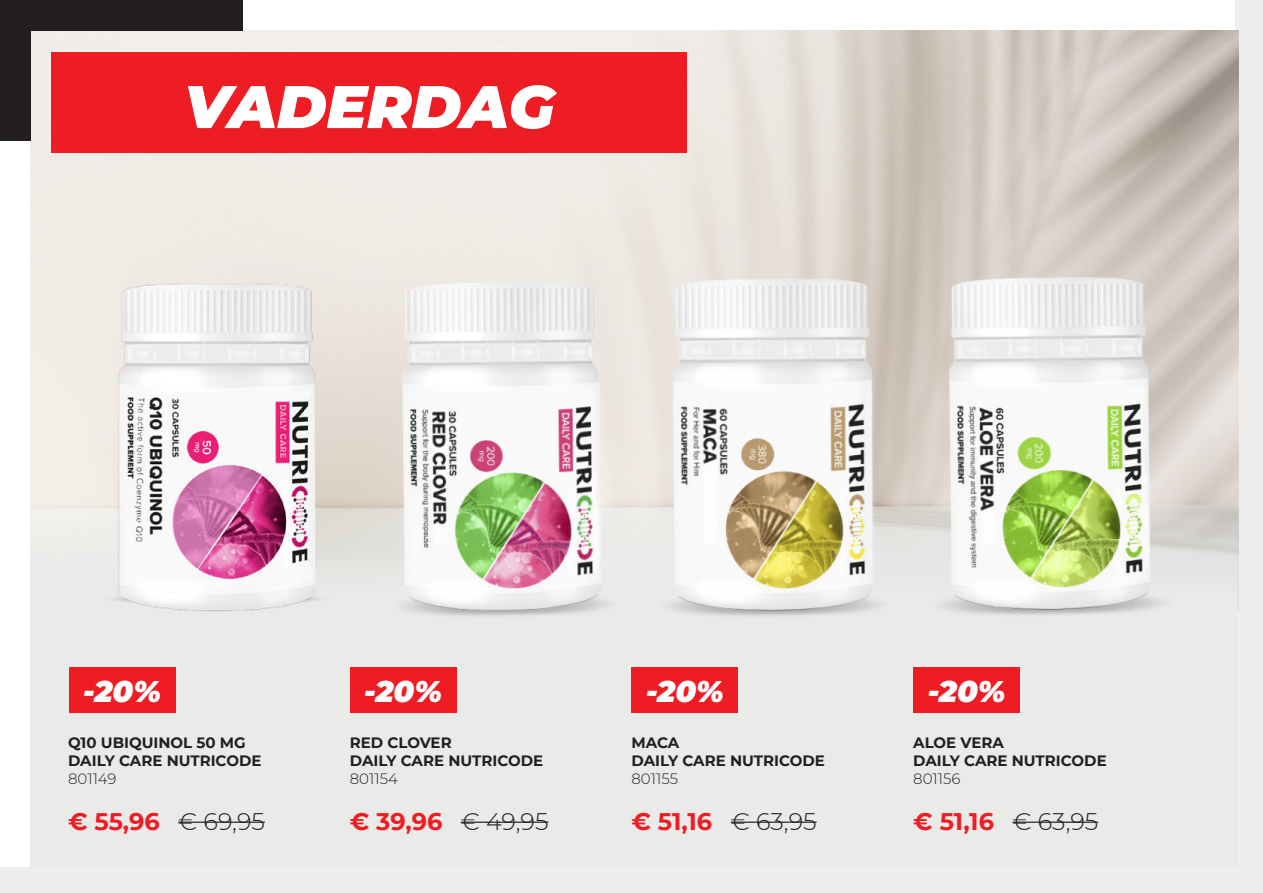
<style>
.page{position:relative;width:1263px;height:893px;background:#fff}
.page>*{position:absolute;margin:0;border:0;box-sizing:border-box;transform-origin:0 0}
.t1{font:italic 900 60px "Montserrat";color:#fff}
.t2{font:italic 900 30px "Montserrat";color:#fff}
.t3{font:700 24px "Montserrat";color:#ee1d23}
.t4{font:700 15px/18px "Montserrat";color:#231f20}
.s1{font-weight:300}
.s2{font-weight:300;color:#231f20}
</style>
<div class="page">
<div style="left:0;top:867px;width:1263px;height:26px;background:#eee"></div>
<div style="left:1235px;top:0;width:28px;height:893px;background:#eee"></div>
<img style="left:30px;top:30px;width:1208px;height:837px">
<div style="left:69px;top:667px;width:106px;height:46px;background:#ee1d23"></div>
<div style="left:350px;top:667px;width:106px;height:46px;background:#ee1d23"></div>
<div style="left:631px;top:667px;width:107px;height:46px;background:#ee1d23"></div>
<div style="left:913px;top:667px;width:107px;height:46px;background:#ee1d23"></div>
<hr style="left:178px;top:822px;width:87px;height:1px;background:#231f20">
<hr style="left:461px;top:822px;width:87px;height:1px;background:#231f20">
<hr style="left:731px;top:822px;width:85px;height:1px;background:#231f20">
<hr style="left:1012px;top:822px;width:86px;height:1px;background:#231f20">
<div style="left:0;top:0;width:30px;height:140px;background:#231f20"></div>
<div style="left:30px;top:0;width:213px;height:30px;background:#231f20"></div>
<div style="left:52px;top:52px;width:635px;height:100px;background:#ee1d23"></div>
<p class="t1" style="left:184px;top:62px;width:372px">VADERDAG</p>
<p class="t2" style="left:83px;top:668px;width:79px">-20%</p>
<p class="t2" style="left:364px;top:668px;width:79px">-20%</p>
<p class="t2" style="left:646px;top:668px;width:79px">-20%</p>
<p class="t2" style="left:928px;top:668px;width:79px">-20%</p>
<p class="t4" style="left:68px;top:733px;width:195px">Q10 UBIQUINOL 50 MG<br>DAILY CARE NUTRICODE<br><span class="s1">801149</span></p>
<p class="t3" style="left:68px;top:804px;width:198px">€ 55,96 <span class="s2">€ 69,95</span></p>
<p class="t4" style="left:350px;top:733px;width:195px">RED CLOVER<br>DAILY CARE NUTRICODE<br><span class="s1">801154</span></p>
<p class="t3" style="left:350px;top:804px;width:200px">€ 39,96 <span class="s2">€ 49,95</span></p>
<p class="t4" style="left:631px;top:733px;width:195px">MACA<br>DAILY CARE NUTRICODE<br><span class="s1">801155</span></p>
<p class="t3" style="left:631px;top:804px;width:187px">€ 51,16 <span class="s2">€ 63,95</span></p>
<p class="t4" style="left:913px;top:733px;width:195px">ALOE VERA<br>DAILY CARE NUTRICODE<br><span class="s1">801156</span></p>
<p class="t3" style="left:913px;top:804px;width:187px">€ 51,16 <span class="s2">€ 63,95</span></p>
</div>
